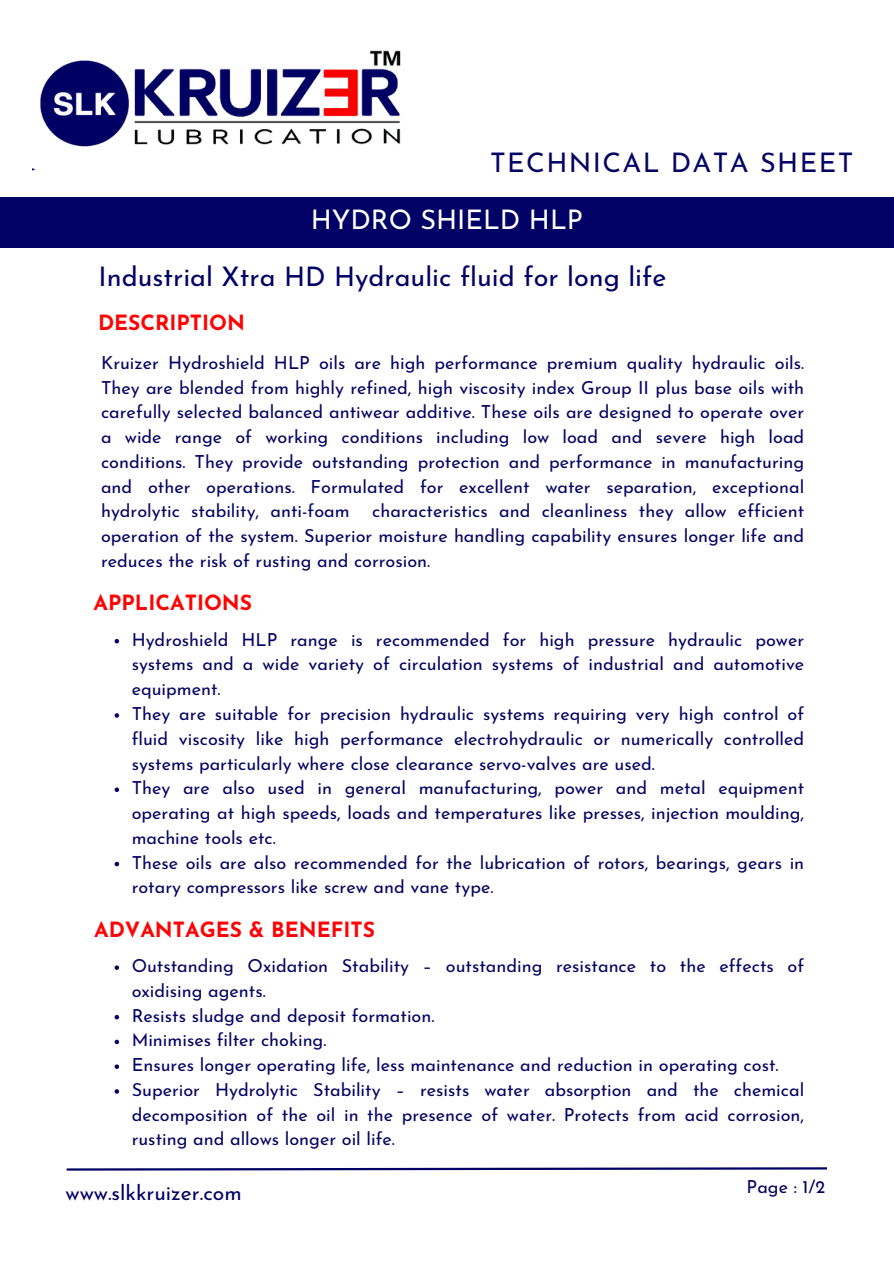
<style>
.page{position:relative;width:894px;height:1264px;background:#fff}
.page>*{position:absolute;margin:0;border:0;box-sizing:border-box;transform-origin:0 0}
.t1{font:27px "Josefin Sans";color:#020165}
.t2{font:27px "Josefin Sans";letter-spacing:.05em;color:#050364}
.t3{font:27px "Josefin Sans";color:#fff}
.t4{font:700 21px "Josefin Sans";color:#fd0303}
.t5{font:21px "Josefin Sans";color:#020165}
.t6{font:18px/24.8px "Josefin Sans";color:#050364;text-align:justify}
</style>
<div class="page">
<div style="left:0;top:198px;width:893px;height:50px;background:#020165"></div>
<img style="left:33px;top:50px;width:368px;height:121px">
<svg style="left:66px;top:1167px;width:761px;height:4px"></svg>
<svg style="left:114px;top:639px;width:5px;height:4px"></svg>
<svg style="left:114px;top:713px;width:5px;height:4px"></svg>
<svg style="left:114px;top:787px;width:5px;height:5px"></svg>
<svg style="left:114px;top:861px;width:5px;height:5px"></svg>
<svg style="left:114px;top:965px;width:5px;height:4px"></svg>
<svg style="left:114px;top:1015px;width:5px;height:4px"></svg>
<svg style="left:114px;top:1039px;width:5px;height:5px"></svg>
<svg style="left:114px;top:1064px;width:5px;height:4px"></svg>
<svg style="left:114px;top:1089px;width:5px;height:4px"></svg>
<h1 class="t2" style="left:490px;top:152px;width:364px">TECHNICAL DATA SHEET</h1>
<p class="t3" style="left:310px;top:209px;width:273px">HYDRO SHIELD HLP</p>
<p class="t1" style="left:98px;top:266px;width:569px">Industrial Xtra HD Hydraulic fluid for long life</p>
<h2 class="t4" style="left:98px;top:314px;width:148px">DESCRIPTION</h2>
<h3 class="t6" style="left:101px;top:352px;width:704px">Kruizer Hydroshield HLP oils are high performance premium quality hydraulic oils.<br>They are blended from highly refined, high viscosity index Group II plus base oils with carefully selected balanced antiwear additive. These oils are designed to operate over a wide range of working conditions including low load and severe high load conditions. They provide outstanding protection and performance in manufacturing and other operations. Formulated for excellent water separation, exceptional hydrolytic stability, anti-foam</h3>
<h3 class="t6" style="left:101px;top:500px;width:704px;text-indent:271px">characteristics and cleanliness they allow efficient operation of the system. Superior moisture handling capability ensures longer life and reduces the risk of rusting and corrosion.</h3>
<p class="t4" style="left:94px;top:594px;width:160px">APPLICATIONS</p>
<h3 class="t6" style="left:132px;top:629px;width:674px">Hydroshield HLP range is recommended for high pressure hydraulic power systems and a wide variety of circulation systems of industrial and automotive equipment.</h3>
<p class="t6" style="left:132px;top:703px;width:674px">They are suitable for precision hydraulic systems requiring very high control of fluid viscosity like high performance electrohydraulic or numerically controlled systems particularly where close clearance servo-valves are used.</p>
<p class="t6" style="left:132px;top:777px;width:674px">They are also used in general manufacturing, power and metal equipment operating at high speeds, loads and temperatures like presses, injection moulding, machine tools etc.</p>
<p class="t6" style="left:132px;top:851px;width:674px">These oils are also recommended for the lubrication of rotors, bearings, gears in rotary compressors like screw and vane type.</p>
<p class="t4" style="left:94px;top:920px;width:282px">ADVANTAGES &amp; BENEFITS</p>
<h3 class="t6" style="left:132px;top:955px;width:674px">Outstanding Oxidation Stability – outstanding resistance to the effects of oxidising agents.</h3>
<p class="t6" style="left:132px;top:1004px;width:304px">Resists sludge and deposit formation.</p>
<p class="t6" style="left:132px;top:1029px;width:196px">Minimises filter choking.</p>
<p class="t6" style="left:132px;top:1054px;width:648px">Ensures longer operating life, less maintenance and reduction in operating cost.</p>
<p class="t6" style="left:132px;top:1079px;width:674px">Superior Hydrolytic Stability – resists water absorption and the chemical decomposition of the oil in the presence of water. Protects from acid corrosion, rusting and allows longer oil life.</p>
<p class="t5" style="left:65px;top:1183px;width:178px">www.slkkruizer.com</p>
<h4 class="t6" style="left:746px;top:1175px;width:80px">Page : 1/2</h4>
</div>
